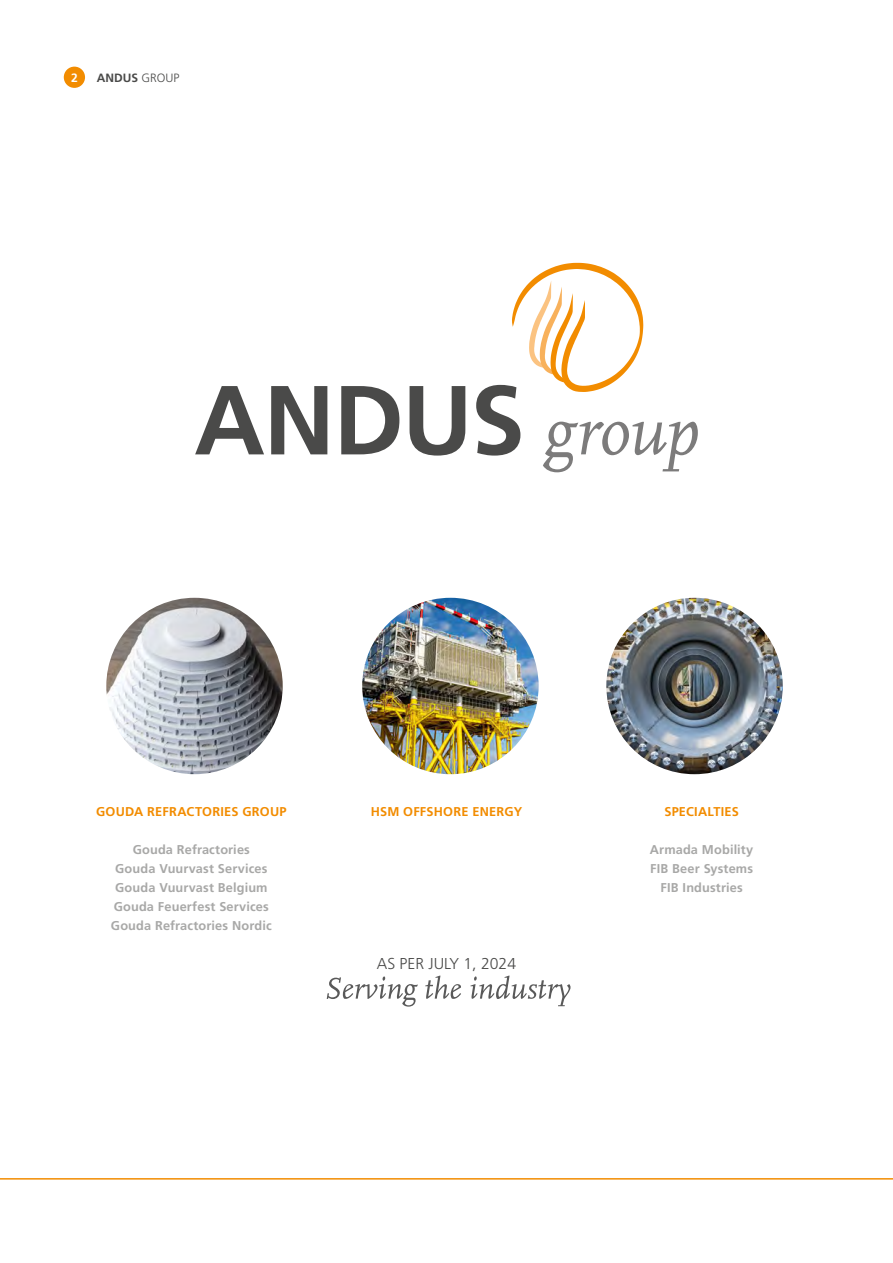
<style>
.page{position:relative;width:893px;height:1263px;background:#fff}
.page>*{position:absolute;margin:0;border:0;box-sizing:border-box;transform-origin:0 0}
.t1{font:15.75px "Frutiger LT 45 Lt";color:#4a4a49}
.t2{font:12.75px/19px "Frutiger LT 65 Bd";letter-spacing:.01em;color:#a8a8a7;text-align:center}
.t3{font:12.75px "Frutiger LT 65 Bd";letter-spacing:.015em;color:#f28c00}
.t4{font:12.15px "Frutiger LT 65 Bd";color:#fff}
.t5{font:12px "Frutiger LT 65 Bd";color:#4a4a49}
.s1{font-family:"Frutiger LT 45 Lt"}
</style>
<div class="page">
<img style="left:106px;top:598px;width:177px;height:176px;border-radius:88px">
<img style="left:362px;top:598px;width:177px;height:176px;border-radius:88px">
<img style="left:606px;top:598px;width:177px;height:176px;border-radius:88px">
<hr style="left:0;top:1178px;width:893px;height:1px;background:#f28c00">
<svg style="left:195px;top:386px;width:69px;height:68px"></svg>
<svg style="left:271px;top:386px;width:56px;height:68px"></svg>
<svg style="left:341px;top:386px;width:58px;height:68px"></svg>
<svg style="left:410px;top:386px;width:55px;height:70px"></svg>
<svg style="left:476px;top:263px;width:222px;height:209px"></svg>
<svg style="left:327px;top:976px;width:91px;height:31px"></svg>
<svg style="left:425px;top:976px;width:36px;height:23px"></svg>
<svg style="left:470px;top:976px;width:100px;height:30px"></svg>
<div style="left:64px;top:67px;width:21px;height:21px;background:#f28c00;border-radius:50%"></div>
<p class="t4" style="left:71px;top:70px;width:8px">2</p>
<p class="t5" style="left:97px;top:70px;width:84px">ANDUS <span class="s1">GROUP</span></p>
<p class="t3" style="left:96px;top:804px;width:192px">GOUDA REFRACTORIES GROUP</p>
<p class="t2" style="left:111px;top:840px;width:162px">Gouda Refractories<br>Gouda Vuurvast Services<br>Gouda Vuurvast Belgium<br>Gouda Feuerfest Services<br>Gouda Refractories Nordic</p>
<p class="t3" style="left:371px;top:804px;width:153px">HSM OFFSHORE ENERGY</p>
<p class="t3" style="left:664px;top:804px;width:76px">SPECIALTIES</p>
<p class="t2" style="left:650px;top:840px;width:105px">Armada Mobility<br>FIB Beer Systems<br>FIB Industries</p>
<p class="t1" style="left:377px;top:954px;width:141px">AS PER JULY 1, 2024</p>
</div>
